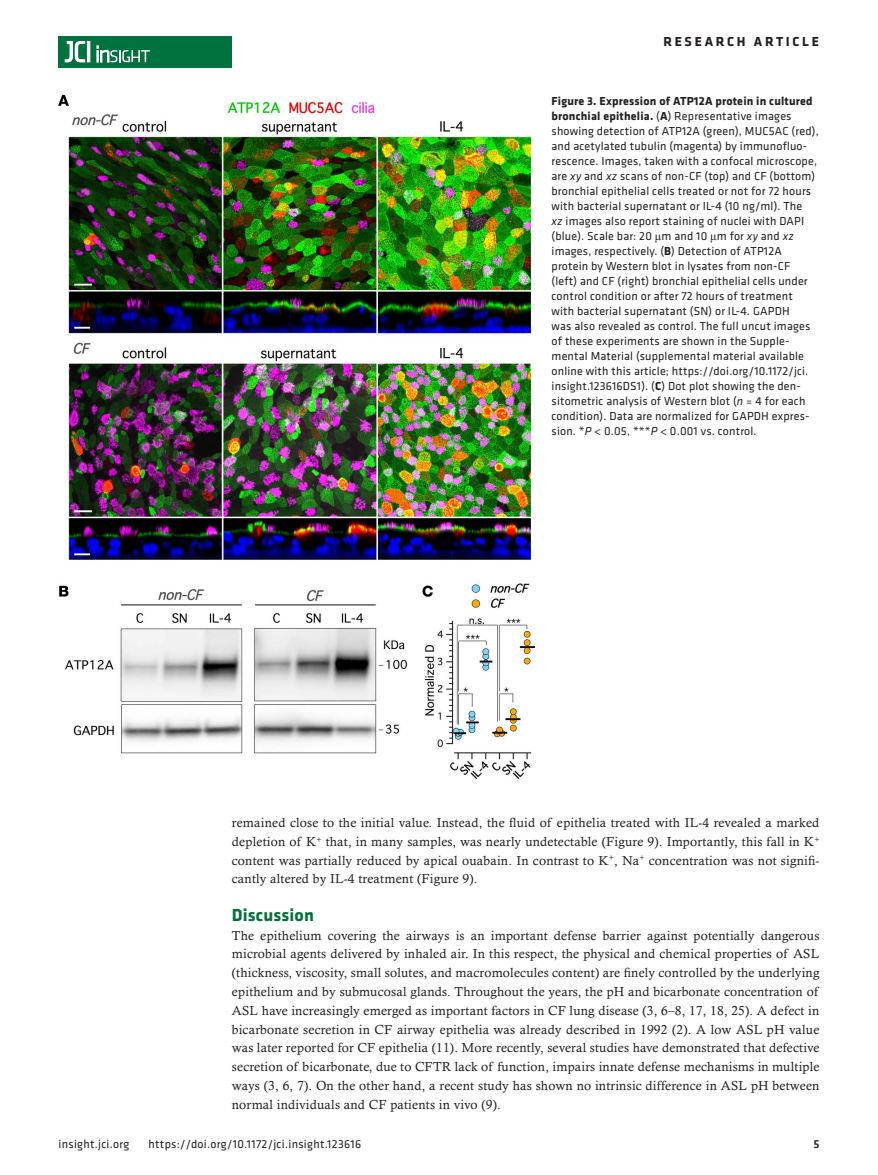
<style>
.page{position:relative;width:878px;height:1175px;background:#fff}
.page>*{position:absolute;margin:0;border:0;box-sizing:border-box;transform-origin:0 0}
.t1{font:700 18px "Klavika";letter-spacing:.01em;color:#00723e}
.t2{font:700 13.5px "Klavika Basic";letter-spacing:.2em;color:#231f20}
.t3{font:13.2px/18.8px "Calisto MT Std";letter-spacing:.015em;color:#231f20;text-align:justify}
.t4{font:12px/15px "Klavika Basic";letter-spacing:.015em;color:#231f20}
.t5{font:500 12px "Klavika Basic";color:#231f20}
.s1{font-weight:700}
.s2{font-style:italic}
.s3{font-family:"Times New Roman"}
</style>
<div class="page">
<div style="left:59px;top:36px;width:173px;height:31px;background:#00723e"></div>
<hr style="left:87px;top:41px;width:3px;height:21px;background:#fff">
<svg style="left:64px;top:41px;width:21px;height:22px"></svg>
<svg style="left:97px;top:46px;width:53px;height:16px"></svg>
<img style="left:59px;top:96px;width:475px;height:682px">
<p class="t2" style="left:663px;top:32px;width:157px">RESEARCH ARTICLE</p>
<p class="t4" style="left:551px;top:93px;width:269px"><span class="s1">Figure 3. Expression of ATP12A protein in cultured bronchial epithelia.</span> (<span class="s1">A</span>) Representative images showing detection of ATP12A (green), MUC5AC (red), and acetylated tubulin (magenta) by immunofluo&shy;rescence. Images, taken with a confocal microscope, are <span class="s2">xy</span> and <span class="s2">xz</span> scans of non-CF (top) and CF (bottom) bronchial epithelial cells treated or not for 72 hours with bacterial supernatant or IL-4 (10 ng/ml). The<br><span class="s2">xz</span> images also report staining of nuclei with DAPI (blue). Scale bar: 20 <span class="s3">μ</span>m and 10 <span class="s3">μ</span>m for <span class="s2">xy</span> and <span class="s2">xz </span>images, respectively. (<span class="s1">B</span>) Detection of ATP12A protein by Western blot in lysates from non-CF (left) and CF (right) bronchial epithelial cells under control condition or after 72 hours of treatment<br>with bacterial supernatant (SN) or IL-4. GAPDH<br>was also revealed as control. The full uncut images of these experiments are shown in the Supple&shy;mental Material (supplemental material available online with this article; https://doi.org/10.1172/jci. insight.123616DS1). (<span class="s1">C</span>) Dot plot showing the den&shy;sitometric analysis of Western blot (<span class="s2">n</span> = 4 for each condition). Data are normalized for GAPDH expres&shy;sion. *<span class="s2">P</span> &lt; 0.05, ***<span class="s2">P</span> &lt; 0.001 vs. control.</p>
<p class="t3" style="left:232px;top:813px;width:589px">remained close to the initial value. Instead, the fluid of epithelia treated with IL-4 revealed a marked depletion of K<sup>+</sup> that, in many samples, was nearly undetectable (Figure 9). Importantly, this fall in K<sup>+ </sup>content was partially reduced by apical ouabain. In contrast to K<sup>+</sup>, Na<sup>+</sup> concentration was not signifi&shy;cantly altered by IL-4 treatment (Figure 9).</p>
<h1 class="t1" style="left:232px;top:902px;width:84px">Discussion</h1>
<p class="t3" style="left:232px;top:925px;width:589px">The epithelium covering the airways is an important defense barrier against potentially dangerous microbial agents delivered by inhaled air. In this respect, the physical and chemical properties of ASL (thickness, viscosity, small solutes, and macromolecules content) are finely controlled by the underlying epithelium and by submucosal glands. Throughout the years, the pH and bicarbonate concentration of ASL have increasingly emerged as important factors in CF lung disease (3, 6–8, 17, 18, 25). A defect in bicarbonate secretion in CF airway epithelia was already described in 1992 (2). A low ASL pH value was later reported for CF epithelia (11). More recently, several studies have demonstrated that defective secretion of bicarbonate, due to CFTR lack of function, impairs innate defense mechanisms in multiple ways (3, 6, 7). On the other hand, a recent study has shown no intrinsic difference in ASL pH between normal individuals and CF patients in vivo (9).</p>
<p class="t4" style="left:58px;top:1135px;width:72px">insight.jci.org</p>
<p class="t4" style="left:148px;top:1135px;width:214px">https://doi.org/10.1172/jci.insight.123616</p>
<p class="t5" style="left:813px;top:1135px;width:8px">5</p>
</div>
